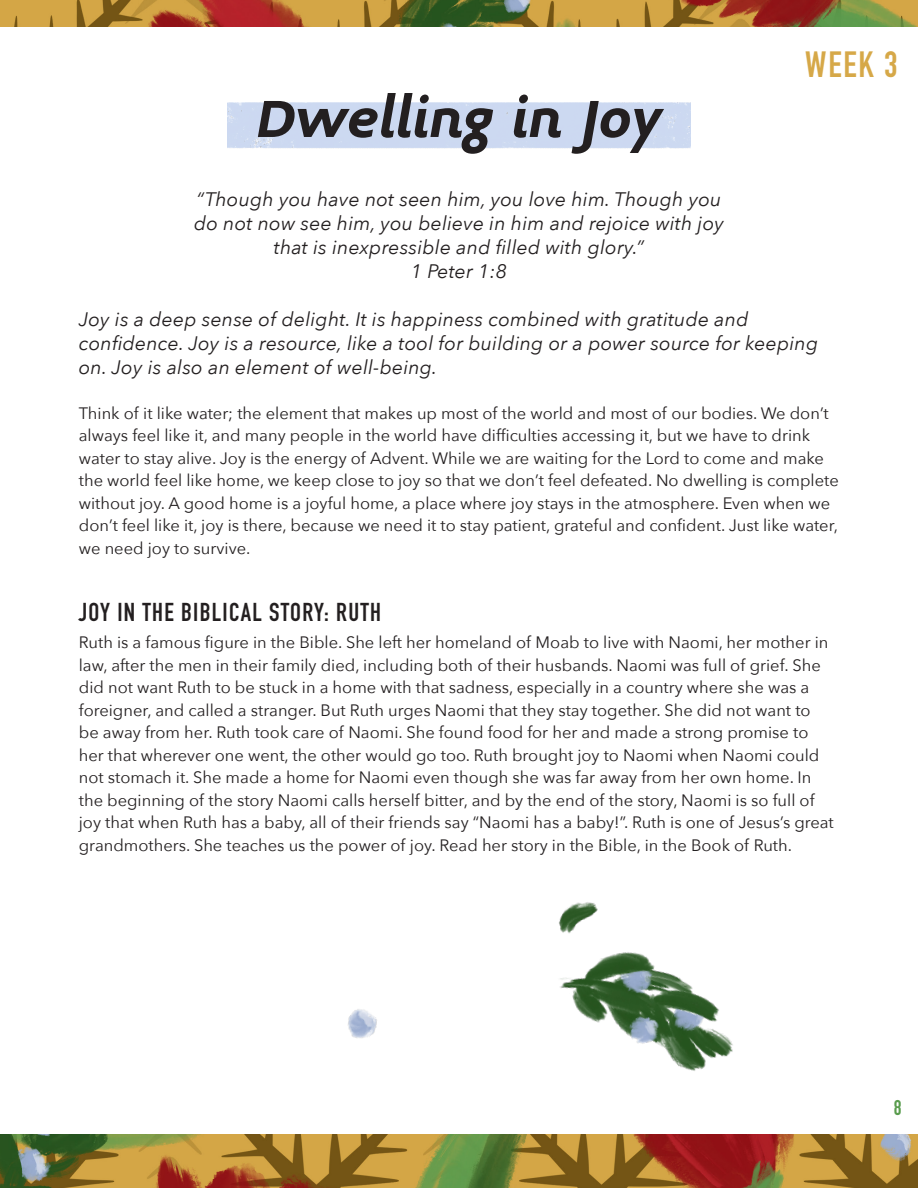
<style>
.page{position:relative;width:918px;height:1188px;background:#fff}
.page>*{position:absolute;margin:0;border:0;box-sizing:border-box;transform-origin:0 0}
.t1{font:italic 700 60px "Midiet Sans";color:#231f20}
.Date{font:700 36px "DIN Condensed";color:#d6a848}
.Heading{font:700 25.5px "DIN Condensed";letter-spacing:.05em;color:#231f20}
.t2{font:700 21px "DIN Condensed";color:#599c4d}
.Intro{font:italic 19.5px/24px "Avenir Next";letter-spacing:.01em;color:#231f20}
.Intro-2{font:16.5px/22.5px "Avenir Next";color:#231f20}
</style>
<div class="page">
<img style="left:0;top:1134px;width:918px;height:54px">
<img style="left:0;top:0;width:918px;height:27px">
<div style="left:228px;top:102px;width:462px;height:47px;background:#ccd9f1"></div>
<img style="left:321px;top:902px;width:482px;height:273px">
<p class="Date" style="left:805px;top:40px;width:94px">WEEK 3</p>
<p class="t1" style="left:256px;top:85px;width:407px">Dwelling in Joy</p>
<p class="Intro" style="left:197px;top:186px;width:526px">“Though you have not seen him, you love him. Though you</p>
<p class="Intro" style="left:194px;top:210px;width:531px">do not now see him, you believe in him and rejoice with joy</p>
<p class="Intro" style="left:274px;top:234px;width:372px">that is inexpressible and filled with glory.”</p>
<p class="Intro" style="left:411px;top:258px;width:98px">1 Peter 1:8</p>
<p class="Intro" style="left:79px;top:306px;width:741px">Joy is a deep sense of delight. It is happiness combined with gratitude and confidence. Joy is a resource, like a tool for building or a power source for keeping on. Joy is also an element of well-being.</p>
<p class="Intro-2" style="left:79px;top:401px;width:762px">Think of it like water; the element that makes up most of the world and most of our bodies. We don’t always feel like it, and many people in the world have difficulties accessing it, but we have to drink water to stay alive. Joy is the energy of Advent. While we are waiting for the Lord to come and make the world feel like home, we keep close to joy so that we don’t feel defeated. No dwelling is complete without joy. A good home is a joyful home, a place where joy stays in the atmosphere. Even when we don’t feel like it, joy is there, because we need it to stay patient, grateful and confident. Just like water, we need joy to survive.</p>
<p class="Heading" style="left:79px;top:595px;width:304px">JOY IN THE BIBLICAL STORY: RUTH</p>
<p class="Intro-2" style="left:79px;top:631px;width:756px">Ruth is a famous figure in the Bible. She left her homeland of Moab to live with Naomi, her mother in law, after the men in their family died, including both of their husbands. Naomi was full of grief. She did not want Ruth to be stuck in a home with that sadness, especially in a country where she was a foreigner, and called a stranger. But Ruth urges Naomi that they stay together. She did not want to be away from her. Ruth took care of Naomi. She found food for her and made a strong promise to her that wherever one went, the other would go too. Ruth brought joy to Naomi when Naomi could not stomach it. She made a home for Naomi even though she was far away from her own home. In the beginning of the story Naomi calls herself bitter, and by the end of the story, Naomi is so full of joy that when Ruth has a baby, all of their friends say “Naomi has a baby!”. Ruth is one of Jesus’s great grandmothers. She teaches us the power of joy. Read her story in the Bible, in the Book of Ruth.</p>
<p class="t2" style="left:894px;top:1094px;width:9px">8</p>
</div>
